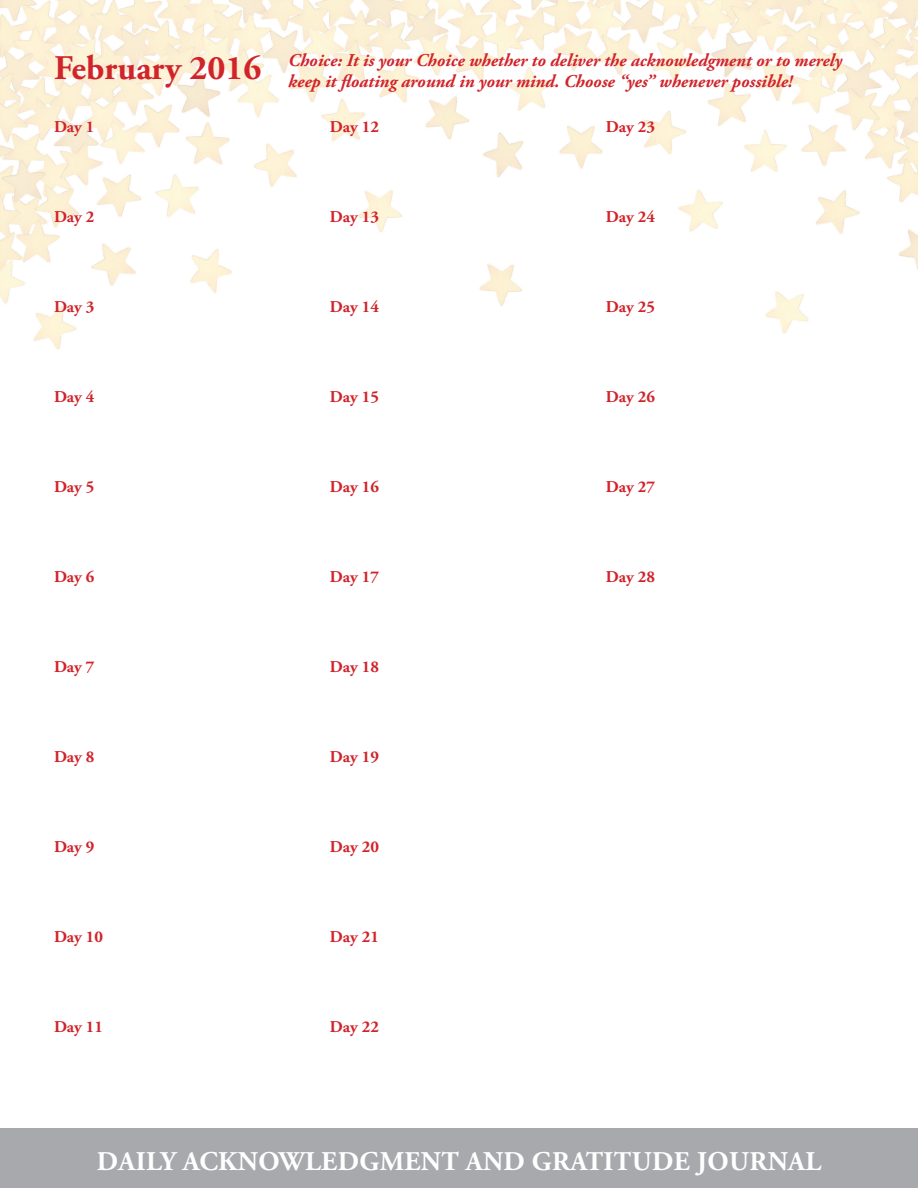
<style>
.page{position:relative;width:918px;height:1188px;background:#fff}
.page>*{position:absolute;margin:0;border:0;box-sizing:border-box;transform-origin:0 0}
.t1{font:700 34.5px "Adobe Garamond Pro";color:#d1232a}
.t2{font:700 27px "Adobe Garamond Pro";letter-spacing:.015em;color:#fff}
.t3{font:italic 700 18px/21.6px "Adobe Garamond Pro";color:#d1232a}
.t4{font:700 16.5px "Adobe Garamond Pro";color:#d1232a}
</style>
<div class="page">
<div style="left:0;top:1129px;width:918px;height:59px;background:#a8a9ad"></div>
<img style="left:0;top:0;width:918px;height:350px">
<svg style="left:338px;top:74px;width:15px;height:18px"></svg>
<h1 class="t1" style="left:54px;top:48px;width:209px">February 2016</h1>
<p class="t4" style="left:54px;top:117px;width:42px">Day 1</p>
<p class="t3" style="left:288px;top:49px;width:555px">Choice: It is your Choice whether to deliver the acknowledgment or to merely keep it oating around in your mind. Choose “yes” whenever possible!</p>
<p class="t4" style="left:330px;top:117px;width:51px">Day 12</p>
<p class="t4" style="left:606px;top:117px;width:51px">Day 23</p>
<p class="t4" style="left:54px;top:207px;width:42px">Day 2</p>
<p class="t4" style="left:330px;top:207px;width:51px">Day 13</p>
<p class="t4" style="left:606px;top:207px;width:51px">Day 24</p>
<p class="t4" style="left:54px;top:297px;width:42px">Day 3</p>
<p class="t4" style="left:330px;top:297px;width:51px">Day 14</p>
<p class="t4" style="left:606px;top:297px;width:51px">Day 25</p>
<p class="t4" style="left:54px;top:387px;width:42px">Day 4</p>
<p class="t4" style="left:330px;top:387px;width:51px">Day 15</p>
<p class="t4" style="left:606px;top:387px;width:51px">Day 26</p>
<p class="t4" style="left:54px;top:477px;width:42px">Day 5</p>
<p class="t4" style="left:54px;top:567px;width:42px">Day 6</p>
<p class="t4" style="left:330px;top:477px;width:51px">Day 16</p>
<p class="t4" style="left:330px;top:567px;width:51px">Day 17</p>
<p class="t4" style="left:606px;top:477px;width:51px">Day 27</p>
<p class="t4" style="left:606px;top:567px;width:51px">Day 28</p>
<p class="t4" style="left:54px;top:657px;width:42px">Day 7</p>
<p class="t4" style="left:330px;top:657px;width:51px">Day 18</p>
<p class="t4" style="left:54px;top:747px;width:42px">Day 8</p>
<p class="t4" style="left:330px;top:747px;width:51px">Day 19</p>
<p class="t4" style="left:54px;top:837px;width:42px">Day 9</p>
<p class="t4" style="left:330px;top:837px;width:51px">Day 20</p>
<p class="t4" style="left:54px;top:927px;width:51px">Day 10</p>
<p class="t4" style="left:54px;top:1017px;width:51px">Day 11</p>
<p class="t4" style="left:330px;top:927px;width:51px">Day 21</p>
<p class="t4" style="left:330px;top:1017px;width:51px">Day 22</p>
<h2 class="t2" style="left:97px;top:1145px;width:726px">DAILY ACKNOWLEDGMENT AND GRATITUDE JOURNAL</h2>
</div>
